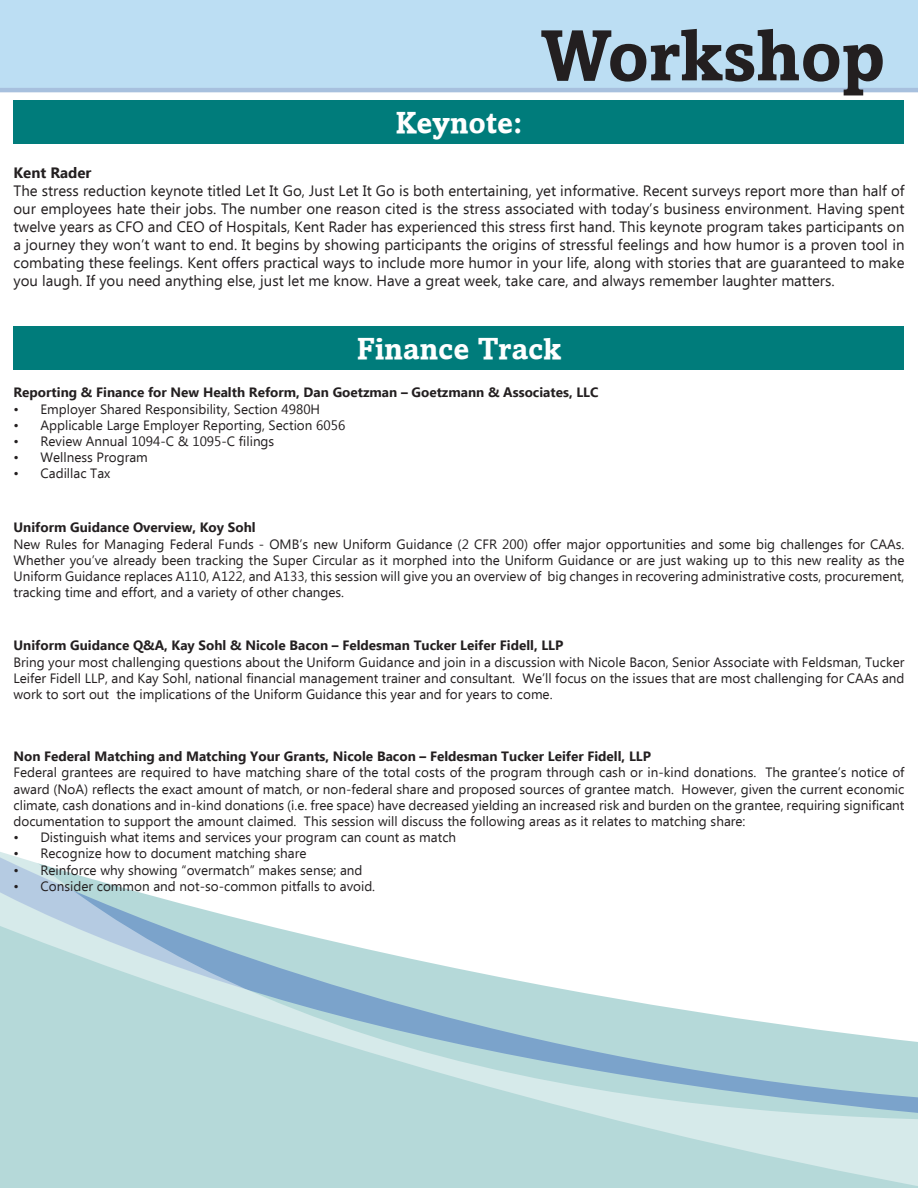
<style>
.page{position:relative;width:918px;height:1188px;background:#fff}
.page>*{position:absolute;margin:0;border:0;box-sizing:border-box;transform-origin:0 0}
.t1{font:700 72px "Amasis";color:#231f20}
.t2{font:700 30px "Amasis";color:#fff}
.t3{font:15px/18px "Ebrima";color:#231f20;text-align:justify}
.t4{font:700 15px "Ebrima";color:#231f20}
.t5{font:13.5px/16.2px "Ebrima";color:#231f20;text-align:justify}
.t6{font:700 13.5px "Ebrima";color:#231f20}
</style>
<div class="page">
<div style="left:0;top:0;width:918px;height:92px;background:#bcdef3"></div>
<svg style="left:0;top:852px;width:918px;height:336px;fill:#b5d9d9"></svg>
<div style="left:14px;top:326px;width:890px;height:43px;background:#007c7b"></div>
<div style="left:14px;top:101px;width:890px;height:43px;background:#007c7b"></div>
<p class="t2" style="left:395px;top:105px;width:129px">Keynote:</p>
<p class="t1" style="left:541px;top:12px;width:347px">Workshop</p>
<p class="t4" style="left:14px;top:162px;width:80px">Kent Rader</p>
<p class="t3" style="left:14px;top:183px;width:893px">The stress reduction keynote titled Let It Go, Just Let It Go is both entertaining, yet informative. Recent surveys report more than half of our employees hate their jobs. The number one reason cited is the stress associated with today’s business environment. Having spent twelve years as CFO and CEO of Hospitals, Kent Rader has experienced this stress first hand. This keynote program takes participants on a journey they won’t want to end. It begins by showing participants the origins of stressful feelings and how humor is a proven tool in combating these feelings. Kent offers practical ways to include more humor in your life, along with stories that are guaranteed to make you laugh. If you need anything else, just let me know. Have a great week, take care, and always remember laughter matters.</p>
<p class="t2" style="left:357px;top:330px;width:206px">Finance Track</p>
<p class="t6" style="left:14px;top:383px;width:587px">Reporting &amp; Finance for New Health Reform, Dan Goetzman – Goetzmann &amp; Associates, LLC</p>
<p class="t5" style="left:14px;top:402px;width:308px">• Employer Shared Responsibility, Section 4980H</p>
<p class="t5" style="left:14px;top:418px;width:333px">• Applicable Large Employer Reporting, Section 6056</p>
<p class="t5" style="left:14px;top:434px;width:262px">• Review Annual 1094-C &amp; 1095-C filings</p>
<p class="t5" style="left:14px;top:450px;width:136px">• Wellness Program</p>
<p class="t5" style="left:14px;top:466px;width:98px">• Cadillac Tax</p>
<p class="t6" style="left:14px;top:517px;width:244px">Uniform Guidance Overview, Koy Sohl</p>
<p class="t5" style="left:14px;top:537px;width:893px">New Rules for Managing Federal Funds - OMB’s new Uniform Guidance (2 CFR 200) offer major opportunities and some big challenges for CAAs.<br>Whether you’ve already been tracking the Super Circular as it morphed into the Uniform Guidance or are just waking up to this new reality as the Uniform Guidance replaces A110, A122, and A133, this session will give you an overview of big changes in recovering administrative costs, procurement, tracking time and effort, and a variety of other changes.</p>
<p class="t6" style="left:14px;top:635px;width:552px">Uniform Guidance Q&amp;A, Kay Sohl &amp; Nicole Bacon – Feldesman Tucker Leifer Fidell, LLP</p>
<p class="t5" style="left:14px;top:655px;width:893px">Bring your most challenging questions about the Uniform Guidance and join in a discussion with Nicole Bacon, Senior Associate with Feldsman, Tucker Leifer Fidell LLP, and Kay Sohl, national financial management trainer and consultant. We’ll focus on the issues that are most challenging for CAAs and work to sort out the implications of the Uniform Guidance this year and for years to come.</p>
<p class="t6" style="left:14px;top:746px;width:639px">Non Federal Matching and Matching Your Grants, Nicole Bacon – Feldesman Tucker Leifer Fidell, LLP</p>
<p class="t5" style="left:14px;top:765px;width:893px">Federal grantees are required to have matching share of the total costs of the program through cash or in-kind donations. The grantee’s notice of award (NoA) reflects the exact amount of match, or non-federal share and proposed sources of grantee match. However, given the current economic climate, cash donations and in-kind donations (i.e. free space) have decreased yielding an increased risk and burden on the grantee, requiring significant documentation to support the amount claimed. This session will discuss the following areas as it relates to matching share:</p>
<p class="t5" style="left:14px;top:830px;width:444px">• Distinguish what items and services your program can count as match</p>
<p class="t5" style="left:14px;top:846px;width:295px">• Recognize how to document matching share</p>
<p class="t5" style="left:14px;top:863px;width:351px">• Reinforce why showing “overmatch” makes sense; and</p>
<p class="t5" style="left:14px;top:879px;width:363px">• Consider common and not-so-common pitfalls to avoid.</p>
</div>
